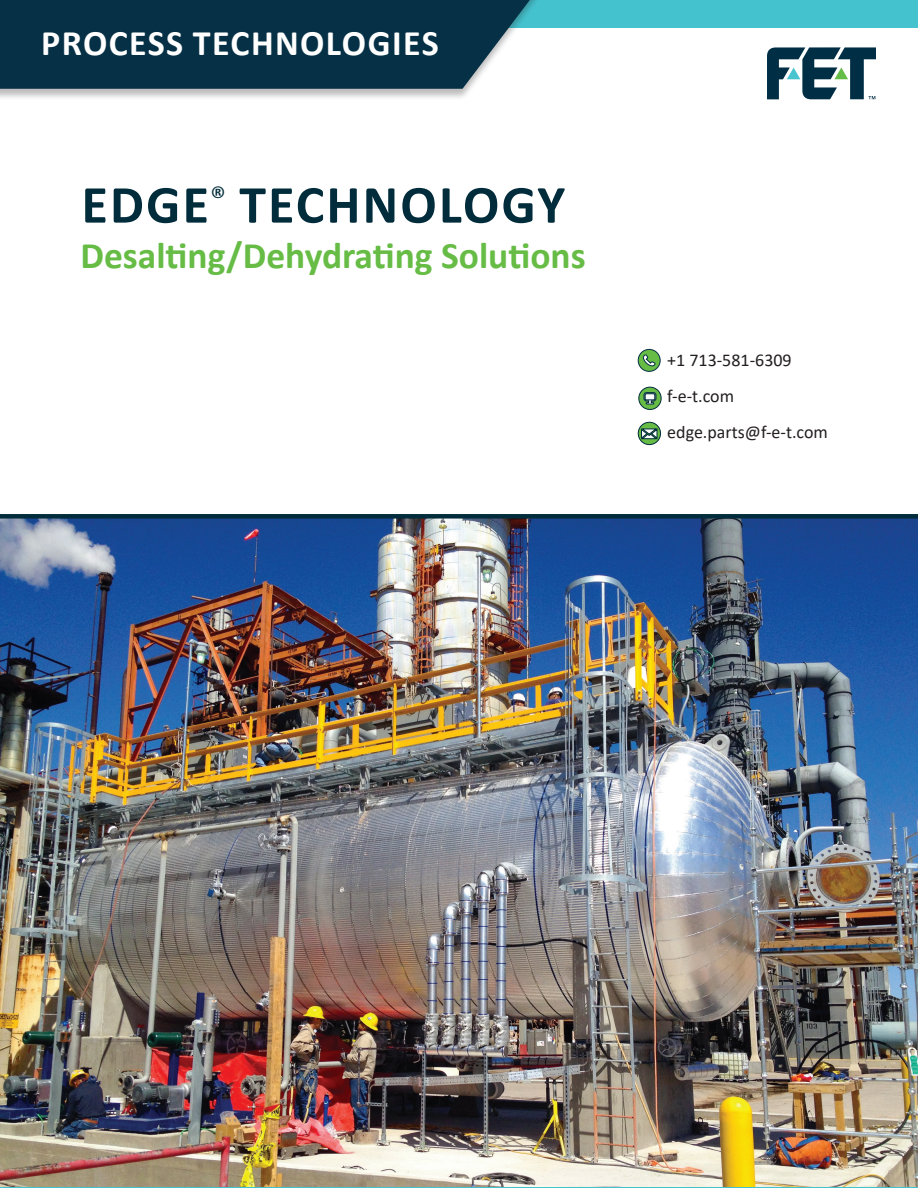
<style>
.page{position:relative;width:918px;height:1188px;background:#fff}
.page>*{position:absolute;margin:0;border:0;box-sizing:border-box;transform-origin:0 0}
.t1{font:700 54px "Calibri";letter-spacing:.04em;color:#002c3b}
.t2{font:700 37.5px "Calibri";color:#66bc45}
.t3{font:700 36px "Calibri";letter-spacing:.04em;color:#fff}
.t4{font:18px/36px "Calibri";color:#231f20}
</style>
<div class="page">
<div style="left:0;top:0;width:918px;height:28px;background:#44c2ce"></div>
<div style="left:0;top:0;width:545px;height:100px;background:#231f20;opacity:.3"></div>
<svg style="left:0;top:0;width:540px;height:89px;background:#153e51"></svg>
<svg style="left:767px;top:47px;width:109px;height:52px"></svg>
<svg style="left:639px;top:387px;width:22px;height:22px"></svg>
<div style="left:638px;top:387px;width:24px;height:23px;border:1px solid #002c3b;border-radius:50%"></div>
<svg style="left:638px;top:349px;width:22px;height:22px"></svg>
<div style="left:638px;top:349px;width:23px;height:23px;border:1px solid #042f44;border-radius:50%"></div>
<img style="left:0;top:519px;width:918px;height:668px">
<div style="left:0;top:514px;width:918px;height:5px;background:#002c3b"></div>
<hr style="left:0;top:1187px;width:918px;height:1px;background:#44c2ce">
<svg style="left:643px;top:355px;width:12px;height:11px"></svg>
<svg style="left:638px;top:422px;width:23px;height:23px"></svg>
<div style="left:638px;top:422px;width:23px;height:23px;border:1px solid #002c3b;border-radius:50%"></div>
<svg style="left:641px;top:429px;width:16px;height:10px"></svg>
<svg style="left:644px;top:392px;width:12px;height:12px"></svg>
<h3 class="t3" style="left:41px;top:18px;width:399px">PROCESS TECHNOLOGIES</h3>
<h1 class="t1" style="left:82px;top:167px;width:485px">EDGE<sup>®</sup> TECHNOLOGY</h1>
<h2 class="t2" style="left:80px;top:229px;width:507px">Desalting/Dehydrating Solutions</h2>
<p class="t4" style="left:667px;top:341px;width:162px">+1 713-581-6309 f-e-t.com edge.parts@f-e-t.com</p>
</div>
